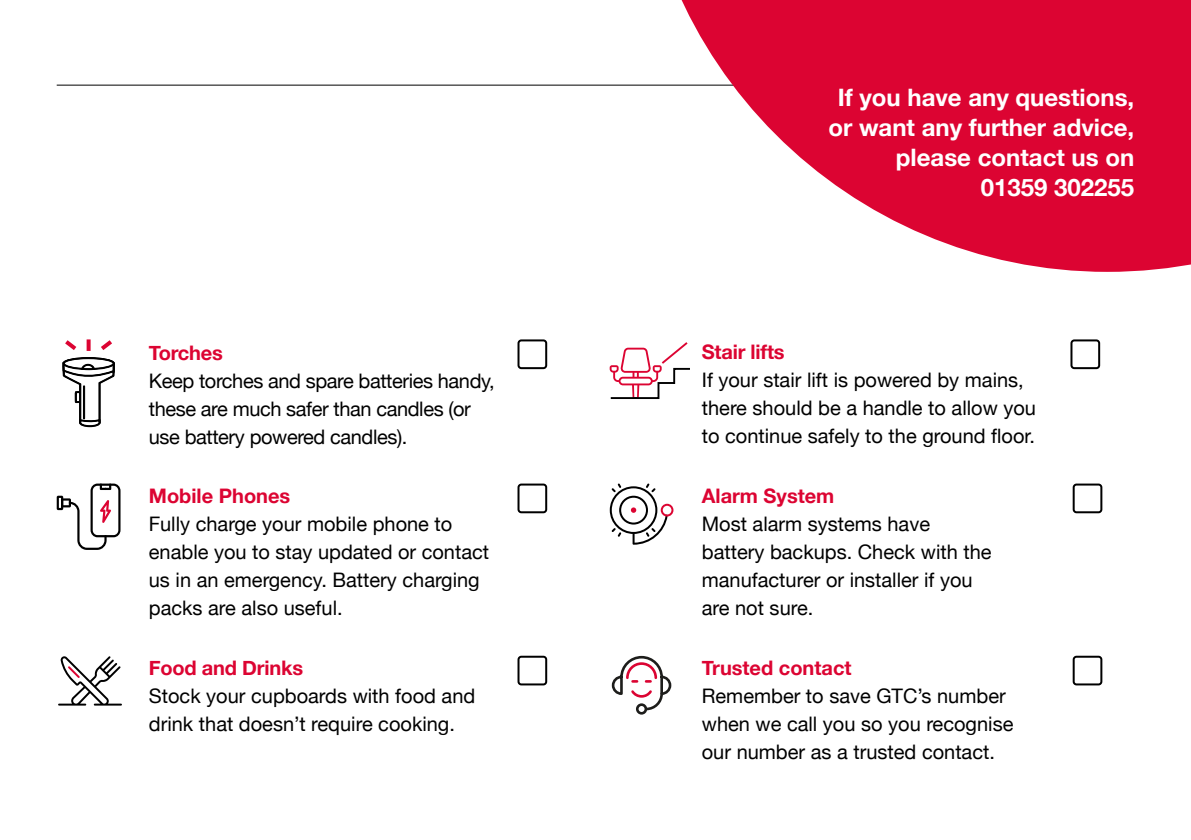
<style>
.page{position:relative;width:1191px;height:840px;background:#fff}
.page>*{position:absolute;margin:0;border:0;box-sizing:border-box;transform-origin:0 0}
.t1{font:700 24px/30px "Helvetica Neue";color:#fff;text-align:right}
.t2{font:20px/28px "Helvetica Neue";color:#000}
.t3{font:20px/28px "Helvetica Neue";letter-spacing:-.02em;color:#000}
.t4{font:700 20px "Helvetica Neue";color:#dc0432}
</style>
<div class="page">
<hr style="left:57px;top:85px;width:967px;height:1px;background:#000">
<svg style="left:638px;top:0;width:553px;height:272px;fill:#dc0432"></svg>
<svg style="left:62px;top:339px;width:53px;height:89px"></svg>
<div style="left:517px;top:339px;width:30px;height:30px;border:2px solid #000;border-radius:3px"></div>
<svg style="left:57px;top:483px;width:63px;height:66px"></svg>
<div style="left:517px;top:483px;width:30px;height:30px;border:2px solid #000;border-radius:3px"></div>
<svg style="left:610px;top:483px;width:63px;height:61px"></svg>
<div style="left:1072px;top:483px;width:30px;height:30px;border:2px solid #000;border-radius:3px"></div>
<div style="left:1072px;top:655px;width:30px;height:30px;border:2px solid #000;border-radius:3px"></div>
<svg style="left:58px;top:656px;width:64px;height:49px"></svg>
<div style="left:517px;top:655px;width:30px;height:30px;border:2px solid #000;border-radius:3px"></div>
<svg style="left:609px;top:342px;width:81px;height:57px"></svg>
<div style="left:1070px;top:339px;width:30px;height:30px;border:2px solid #000;border-radius:3px"></div>
<div style="left:636px;top:703px;width:11px;height:11px;border:3px solid #1d1d1b;border-radius:50%"></div>
<svg style="left:611px;top:655px;width:61px;height:56px"></svg>
<p class="t4" style="left:149px;top:337px;width:75px">Torches</p>
<p class="t3" style="left:149px;top:367px;width:347px">Keep torches and spare batteries handy, these are much safer than candles (or use battery powered candles).</p>
<p class="t4" style="left:149px;top:480px;width:143px">Mobile Phones</p>
<p class="t2" style="left:149px;top:511px;width:342px">Fully charge your mobile phone to enable you to stay updated or contact us in an emergency. Battery charging packs are also useful.</p>
<p class="t4" style="left:149px;top:652px;width:156px">Food and Drinks</p>
<p class="t2" style="left:149px;top:683px;width:328px">Stock your cupboards with food and drink that doesn’t require cooking.</p>
<p class="t1" style="left:828px;top:83px;width:307px">If you have any questions, or want any further advice, please contact us on<br>01359 302255</p>
<p class="t4" style="left:702px;top:336px;width:84px">Stair lifts</p>
<p class="t2" style="left:702px;top:367px;width:336px">If your stair lift is powered by mains, there should be a handle to allow you to continue safely to the ground floor.</p>
<p class="t4" style="left:702px;top:480px;width:134px">Alarm System</p>
<p class="t2" style="left:702px;top:511px;width:291px">Most alarm systems have battery backups. Check with the manufacturer or installer if you are not sure.</p>
<p class="t4" style="left:702px;top:652px;width:151px">Trusted contact</p>
<p class="t2" style="left:702px;top:683px;width:313px">Remember to save GTC’s number when we call you so you recognise our number as a trusted contact.</p>
</div>
